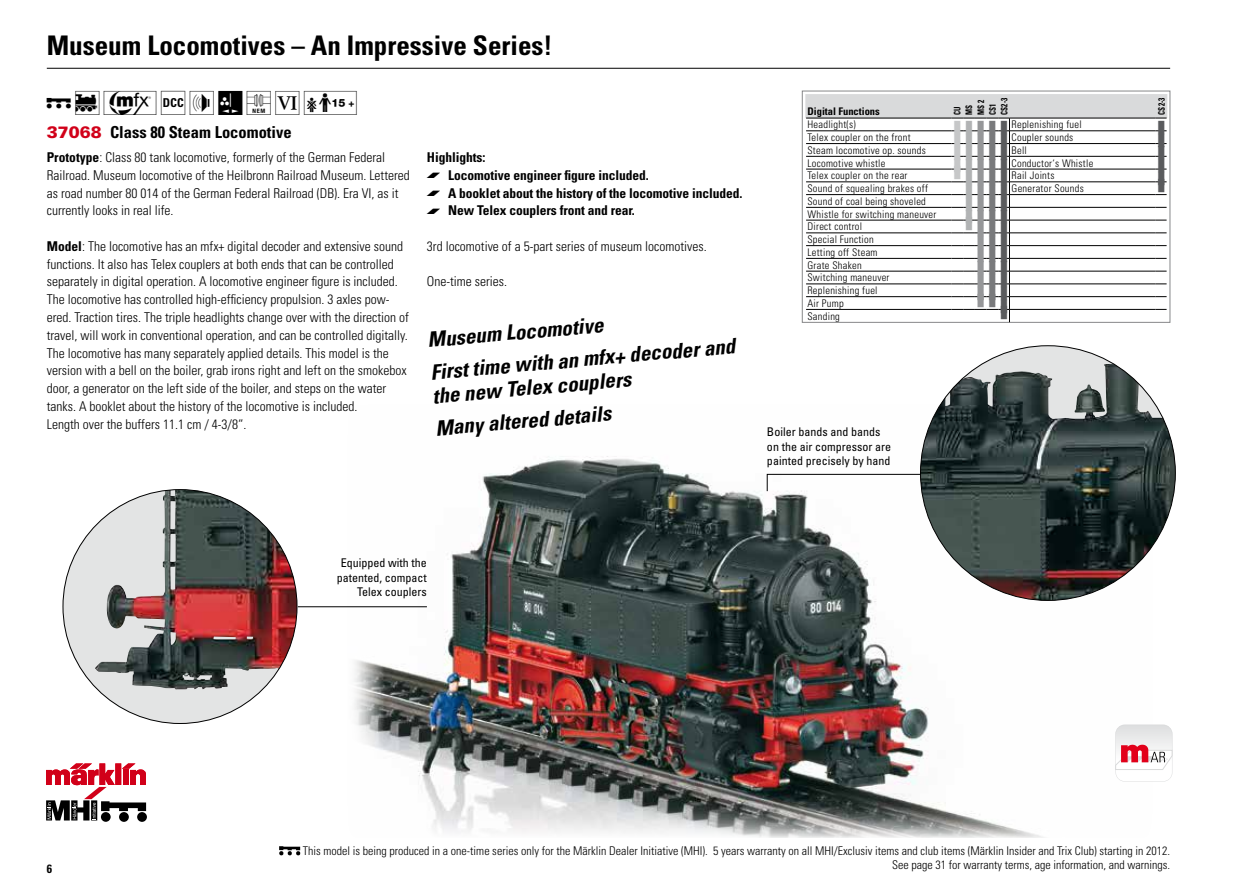
<style>
.page{position:relative;width:1234px;height:893px;background:#fff}
.page>*{position:absolute;margin:0;border:0;box-sizing:border-box;transform-origin:0 0}
.t1{font:30px "Maerklin Piktos";color:#000}
.t2{font:700 condensed 27px "Univers LT Std";color:#000}
.t3{font:23.1px "Wingdings";color:#c6c7c8;scale:.45 1}
.t4{font:23.1px "Wingdings";color:#969799;scale:.45 1}
.t5{font:23.1px "Wingdings";color:#b1b3b4;scale:.45 1}
.t6{font:23.1px "Wingdings";color:#5a5b5d;scale:.45 1}
.t7{font:italic 700 condensed 21px/32.5px "Univers LT Std";color:#000}
.t8{font:700 condensed 16.5px "Univers LT Std";color:#000}
.t9{font:900 16.5px "Univers LT Std";color:#d10019}
.t10{font:300 condensed 13.5px/17.9px "Univers LT Std";color:#000}
.t11{font:700 condensed 13.5px "Univers LT Std";letter-spacing:-.005em;color:#000}
.t12{font:300 condensed 12px/14.4px "Univers LT Std";color:#000;text-align:right}
.t13{font:condensed 12px/14.4px "Univers LT Std";color:#000;text-align:right}
.t14{font:700 condensed 12px "Univers LT Std";color:#000}
.t15{font:300 condensed 10.5px/12.8px "Univers LT Std";letter-spacing:.025em;color:#000}
.t16{font:700 condensed 10.5px "Univers LT Std";color:#000}
.t17{font:700 condensed 9px/11.7px "Univers LT Std";letter-spacing:.025em;color:#000;scale:.8 1}
.s1{font-weight:700}
.s2{font-family:"Maerklin Aufzaehlung";font-weight:400;font-stretch:normal;font-size:18px}
.s3{color:#b1b3b4}
.s4{color:#969799}
.s5{color:#797a7c}
.s6{color:#5a5b5d}
</style>
<div class="page">
<img style="left:342px;top:456px;width:815px;height:382px">
<svg style="left:46px;top:763px;width:101px;height:59px"></svg>
<svg style="left:1115px;top:725px;width:57px;height:56px"></svg>
<div style="left:920px;top:346px;width:254px;height:254px;background:#e3e4e4;border-radius:50%"></div>
<img style="left:920px;top:364px;width:254px;height:236px">
<div style="left:63px;top:490px;width:234px;height:233px;background:#e3e4e4;border-radius:50%"></div>
<img style="left:95px;top:490px;width:202px;height:233px">
<hr style="left:298px;top:606px;width:129px;height:1px;background:#000">
<svg style="left:766px;top:474px;width:154px;height:18px"></svg>
<hr style="left:47px;top:68px;width:1122px;height:1px;background:#000">
<div style="left:801px;top:91px;width:368px;height:232px;border:1px solid #87888a"></div>
<svg style="left:279px;top:846px;width:21px;height:9px"></svg>
<svg style="left:805px;top:94px;width:361px;height:228px"></svg>
<h2 class="t2" style="left:47px;top:29px;width:507px">Museum Locomotives – An Impressive Series!</h2>
<h1 class="t1" style="left:47px;top:87px;width:316px">!)#§hHU8Y</h1>
<p class="t9" style="left:47px;top:122px;width:57px">37068</p>
<p class="t8" style="left:110px;top:122px;width:183px">Class 80 Steam Locomotive</p>
<p class="t10" style="left:47px;top:148px;width:364px"><span class="s1">Prototype</span>: Class 80 tank locomotive, formerly of the German Federal Railroad. Museum locomotive of the Heilbronn Railroad Museum. Lettered as road number 80 014 of the German Federal Railroad (DB). Era VI, as it currently looks in real life.</p>
<p class="t10" style="left:47px;top:237px;width:363px"><span class="s1">Model</span>: The locomotive has an mfx+ digital decoder and extensive sound functions. It also has Telex couplers at both ends that can be controlled separately in digital operation. A locomotive engineer figure is included.<br>The locomotive has controlled high-efficiency propulsion. 3 axles pow&shy;ered. Traction tires. The triple headlights change over with the direction of travel, will work in conventional operation, and can be controlled digitally.<br>The locomotive has many separately applied details. This model is the version with a bell on the boiler, grab irons right and left on the smokebox door, a generator on the left side of the boiler, and steps on the water tanks. A booklet about the history of the locomotive is included.<br>Length over the buffers 11.1 cm / 4-3/8“.</p>
<p class="t11" style="left:427px;top:149px;width:60px">Highlights:</p>
<p class="t11" style="left:427px;top:167px;width:223px"><span class="s2">•</span> Locomotive engineer figure included.</p>
<p class="t11" style="left:427px;top:184px;width:317px"><span class="s2">•</span> A booklet about the history of the locomotive included.</p>
<p class="t11" style="left:427px;top:202px;width:209px"><span class="s2">•</span> New Telex couplers front and rear.</p>
<p class="t10" style="left:427px;top:237px;width:281px">3rd locomotive of a 5-part series of museum locomotives.</p>
<p class="t10" style="left:427px;top:273px;width:82px">One-time series.</p>
<h3 class="t7" style="left:426px;top:324px;width:307px;rotate:-5deg">Museum Locomotive<br>First time with an mfx+ decoder and</h3>
<h3 class="t7" style="left:431px;top:380px;width:201px;rotate:-5deg">the new Telex couplers<br>Many altered details</h3>
<p class="t17" style="left:1155px;top:115px;width:23px;rotate:-90deg">CS2-3</p>
<p class="t16" style="left:807px;top:105px;width:74px">Digital Functions</p>
<p class="t17" style="left:951px;top:115px;width:23px;rotate:-90deg">CU<br>MS<br>MS 2<br>CS1<br>CS2-3</p>
<p class="t15" style="left:807px;top:118px;width:105px">Headlight(s)<br>Telex coupler on the front</p>
<h3 class="t3" style="left:953px;top:115px;width:123px">■<span class="s3">■</span><span class="s4">■</span><span class="s5">■</span><span class="s6">■</span></h3>
<p class="t15" style="left:1011px;top:118px;width:72px">Replenishing fuel<br>Coupler sounds</p>
<h3 class="t6" style="left:1157px;top:115px;width:19px">■</h3>
<h3 class="t6" style="left:1157px;top:128px;width:19px">■</h3>
<p class="t15" style="left:807px;top:144px;width:221px">Steam locomotive op. sounds <sup>■</sup> <sup>■</sup> <sup>■</sup> <sup>■</sup> <sup>■</sup> Bell<br>Locomotive whistle</p>
<h3 class="t6" style="left:1157px;top:141px;width:19px">■</h3>
<h3 class="t3" style="left:953px;top:141px;width:123px">■<span class="s3">■</span><span class="s4">■</span><span class="s5">■</span><span class="s6">■</span></h3>
<p class="t15" style="left:1011px;top:156px;width:83px">Conductor‘s Whistle</p>
<h3 class="t6" style="left:1157px;top:153px;width:19px">■</h3>
<h3 class="t3" style="left:953px;top:153px;width:123px">■<span class="s3">■</span><span class="s4">■</span><span class="s5">■</span><span class="s6">■</span></h3>
<h3 class="t3" style="left:953px;top:160px;width:123px">■<span class="s3">■</span><span class="s4">■</span><span class="s5">■</span><span class="s6">■</span></h3>
<p class="t15" style="left:1011px;top:169px;width:44px">Rail Joints</p>
<p class="t15" style="left:807px;top:169px;width:101px">Telex coupler on the rear</p>
<p class="t15" style="left:1011px;top:182px;width:74px">Generator Sounds</p>
<p class="t15" style="left:807px;top:182px;width:122px">Sound of squealing brakes off</p>
<h3 class="t5" style="left:964px;top:179px;width:97px">■<span class="s4">■</span><span class="s5">■</span><span class="s6">■</span></h3>
<p class="t15" style="left:807px;top:207px;width:202px">Whistle for switching maneuver <sup>■</sup> <sup>■</sup> <sup>■</sup> <sup>■<br></sup>Direct control</p>
<p class="t15" style="left:807px;top:195px;width:120px">Sound of coal being shoveled</p>
<h3 class="t5" style="left:964px;top:205px;width:97px">■<span class="s4">■</span><span class="s5">■</span><span class="s6">■</span></h3>
<h3 class="t5" style="left:964px;top:211px;width:97px">■<span class="s4">■</span><span class="s5">■</span><span class="s6">■</span></h3>
<p class="t15" style="left:807px;top:233px;width:68px">Special Function</p>
<h3 class="t4" style="left:976px;top:230px;width:71px">■<span class="s5">■</span><span class="s6">■</span></h3>
<p class="t15" style="left:807px;top:246px;width:72px">Letting off Steam</p>
<h3 class="t4" style="left:976px;top:243px;width:71px">■<span class="s5">■</span><span class="s6">■</span></h3>
<p class="t15" style="left:807px;top:258px;width:56px">Grate Shaken</p>
<h3 class="t4" style="left:976px;top:256px;width:71px">■<span class="s5">■</span><span class="s6">■</span></h3>
<p class="t15" style="left:807px;top:271px;width:84px">Switching maneuver</p>
<h3 class="t4" style="left:976px;top:268px;width:71px">■<span class="s5">■</span><span class="s6">■</span></h3>
<p class="t15" style="left:807px;top:284px;width:72px">Replenishing fuel</p>
<h3 class="t4" style="left:976px;top:281px;width:71px">■<span class="s5">■</span><span class="s6">■</span></h3>
<h3 class="t4" style="left:976px;top:288px;width:71px">■<span class="s5">■</span><span class="s6">■■</span></h3>
<p class="t15" style="left:807px;top:297px;width:38px">Air Pump</p>
<p class="t15" style="left:807px;top:310px;width:34px">Sanding</p>
<p class="t13" style="left:766px;top:425px;width:125px;text-align:left">Boiler bands and bands on the air compressor are painted precisely by hand</p>
<p class="t13" style="left:337px;top:556px;width:92px">Equipped with the patented, compact<br>Telex couplers</p>
<p class="t14" style="left:47px;top:862px;width:7px">6</p>
<p class="t12" style="left:303px;top:843px;width:868px">This model is being produced in a one-time series only for the Märklin Dealer Initiative (MHI). 5 years warranty on all MHI/Exclusiv items and club items (Märklin Insider and Trix Club) starting in 2012.<br>See page 31 for warranty terms, age information, and warnings.</p>
</div>
